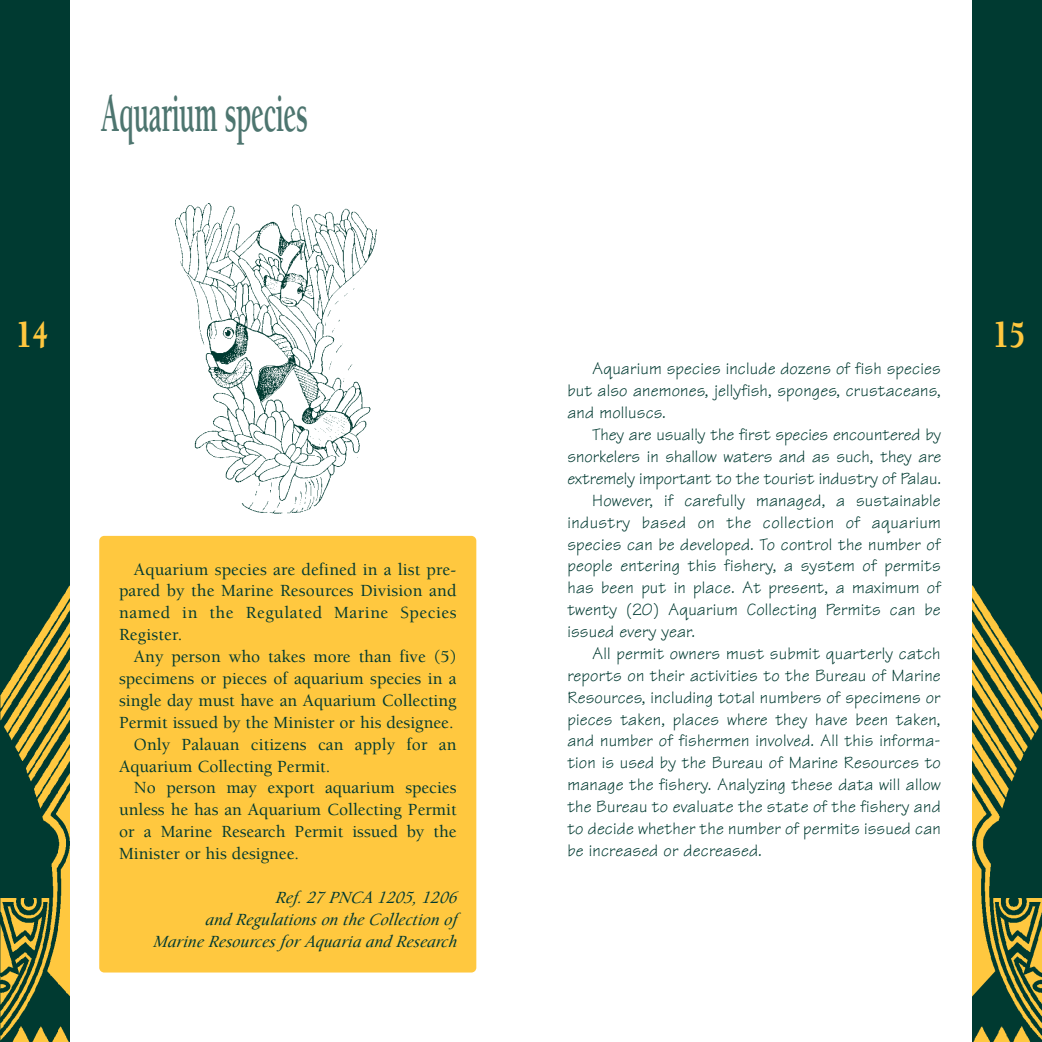
<style>
.page{position:relative;width:1042px;height:1042px;background:#fff}
.page>*{position:absolute;margin:0;border:0;box-sizing:border-box;transform-origin:0 0}
.t1{font:700 56px "Berkeley";letter-spacing:-.015em;color:#4d756f;scale:.5 1}
.t2{font:900 39.2px "Berkeley";color:#ffc83f;scale:.71 1}
.t3{font:17.5px/21.9px "Tekton";letter-spacing:.01em;color:#003a31;text-align:justify}
.t4{font:500 17.5px/21.9px "Berkeley";color:#003a31;text-align:justify}
.t5{font:italic 17.5px/21.9px "Berkeley";color:#003a31;text-align:right}
</style>
<div class="page">
<img style="left:972px;top:0;width:70px;height:1042px">
<img style="left:0;top:0;width:69px;height:1042px">
<div style="left:99px;top:536px;width:377px;height:436px;background:#ffc83f;border-radius:5px"></div>
<img style="left:176px;top:203px;width:201px;height:311px">
<h1 class="t1" style="left:101px;top:91px;width:415px">Aquarium species</h1>
<h2 class="t2" style="left:17px;top:319px;width:46px">14</h2>
<p class="t4" style="left:119px;top:560px;width:339px;text-indent:15px">Aquarium species are defined in a list pre&shy;pared by the Marine Resources Division and named in the Regulated Marine Species Register.</p>
<p class="t4" style="left:134px;top:647px;width:324px">Any person who takes more than five (5)</p>
<p class="t4" style="left:119px;top:669px;width:339px">specimens or pieces of aquarium species in a</p>
<p class="t4" style="left:119px;top:691px;width:339px">single day must have an Aquarium Collecting</p>
<p class="t4" style="left:119px;top:713px;width:336px">Permit issued by the Minister or his designee.</p>
<p class="t4" style="left:134px;top:735px;width:324px">Only Palauan citizens can apply for an</p>
<p class="t4" style="left:119px;top:756px;width:213px">Aquarium Collecting Permit.</p>
<p class="t4" style="left:134px;top:778px;width:324px">No person may export aquarium species</p>
<p class="t4" style="left:119px;top:800px;width:339px">unless he has an Aquarium Collecting Permit</p>
<p class="t4" style="left:119px;top:822px;width:339px">or a Marine Research Permit issued by the</p>
<p class="t4" style="left:119px;top:844px;width:181px">Minister or his designee.</p>
<p class="t5" style="left:153px;top:888px;width:309px">Ref. 27 PNCA 1205, 1206<br>and Regulations on the Collection of<br>Marine Resources for Aquaria and Research</p>
<p class="t3" style="left:567px;top:360px;width:375px;text-indent:25px">Aquarium species include dozens of fish species but also anemones, jellyfish, sponges, crustaceans, and molluscs.</p>
<p class="t3" style="left:592px;top:426px;width:350px">They are usually the first species encountered by</p>
<p class="t3" style="left:567px;top:448px;width:375px">snorkelers in shallow waters and as such, they are</p>
<p class="t3" style="left:567px;top:470px;width:375px">extremely important to the tourist industry of Palau.</p>
<p class="t3" style="left:592px;top:492px;width:350px">However, if carefully managed, a sustainable</p>
<p class="t3" style="left:567px;top:513px;width:375px">industry based on the collection of aquarium</p>
<p class="t3" style="left:567px;top:535px;width:375px">species can be developed. To control the number of</p>
<p class="t3" style="left:567px;top:557px;width:375px">people entering this fishery, a system of permits</p>
<p class="t3" style="left:567px;top:579px;width:375px">has been put in place. At present, a maximum of</p>
<p class="t3" style="left:567px;top:601px;width:375px">twenty (20) Aquarium Collecting Permits can be</p>
<p class="t3" style="left:567px;top:623px;width:129px">issued every year.</p>
<p class="t3" style="left:592px;top:645px;width:350px">All permit owners must submit quarterly catch</p>
<p class="t3" style="left:567px;top:667px;width:375px">reports on their activities to the Bureau of Marine</p>
<p class="t3" style="left:567px;top:688px;width:375px">Resources, including total numbers of specimens or</p>
<p class="t3" style="left:567px;top:710px;width:375px">pieces taken, places where they have been taken,</p>
<p class="t3" style="left:567px;top:732px;width:375px">and number of fishermen involved. All this informa-</p>
<p class="t3" style="left:567px;top:754px;width:375px">tion is used by the Bureau of Marine Resources to</p>
<p class="t3" style="left:567px;top:776px;width:375px">manage the fishery. Analyzing these data will allow</p>
<p class="t3" style="left:567px;top:798px;width:375px">the Bureau to evaluate the state of the fishery and</p>
<p class="t3" style="left:567px;top:820px;width:375px">to decide whether the number of permits issued can</p>
<p class="t3" style="left:567px;top:842px;width:196px">be increased or decreased.</p>
<h2 class="t2" style="left:993px;top:319px;width:46px">15</h2>
</div>
